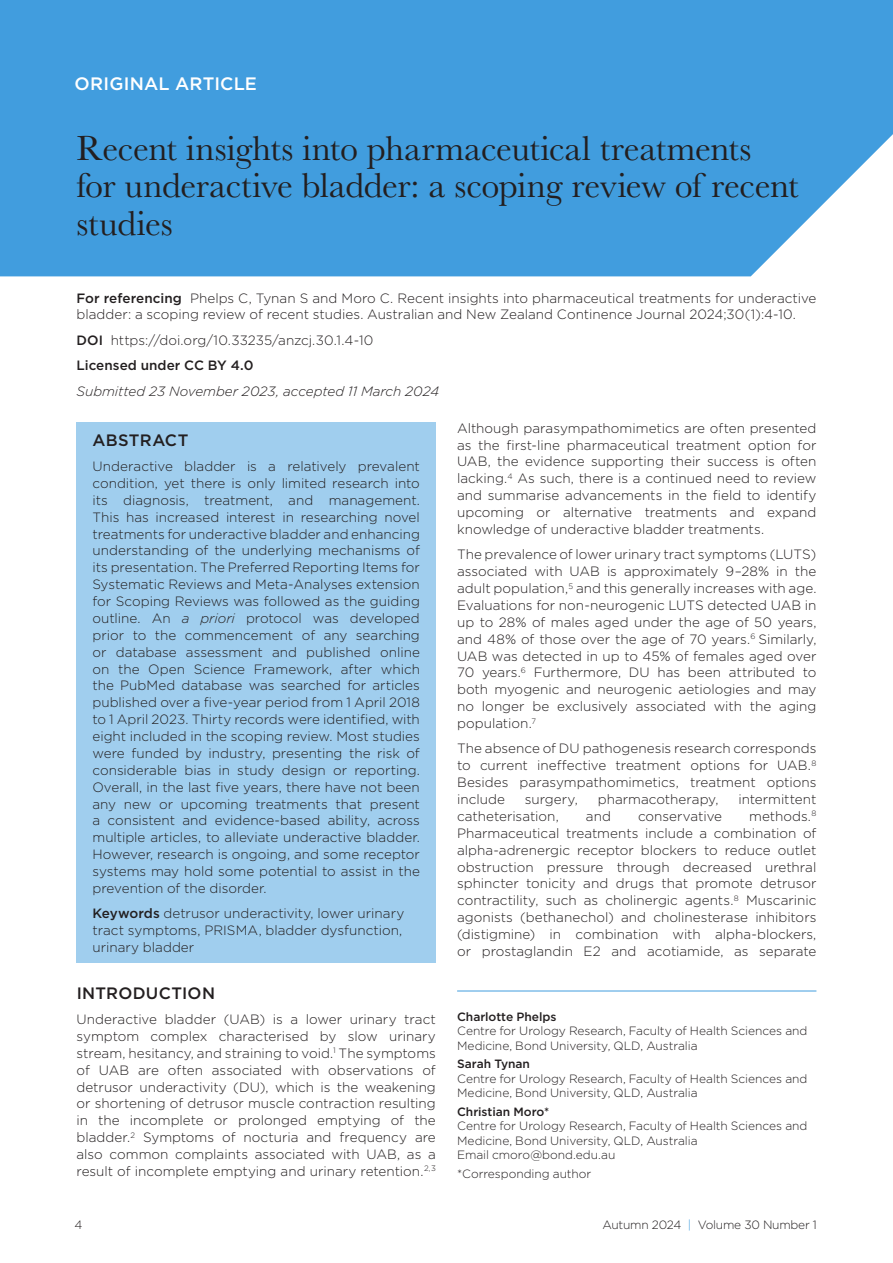
<style>
.page{position:relative;width:893px;height:1263px;background:#fff}
.page>*{position:absolute;margin:0;border:0;box-sizing:border-box;transform-origin:0 0}
.ANZCJ_Top_title{font:36px/37.5px "Baskerville";letter-spacing:-.005em;color:#231f20}
.t1{font:500 18px "Gotham Pro";letter-spacing:.01em;color:#fff}
.ANZCJ_Heading_1{font:500 16.5px "Gotham Pro";letter-spacing:.015em;color:#231f20}
.ANZCJ_Body_text{font:300 13.5px/16.8px "Gotham Pro";color:#231f20;text-align:justify}
.ANZCJ_Body_text-2{font:italic 300 13.5px "Gotham Pro";color:#231f20}
.ANZCJ_Body_text-3{font:500 13.5px "Gotham Pro";letter-spacing:.005em;color:#231f20}
.ANZCJ_Author_details{font:300 12px/14.4px "Gotham Pro";letter-spacing:-.005em;color:#231f20}
.ANZCJ_Author{font:500 12px "Gotham Pro";color:#231f20}
.ANZCJ_1st_author_-_rule_above{font:500 12px "Gotham Pro";letter-spacing:-.005em;color:#231f20}
.s1{font-weight:500}
.s2{font-style:italic}
.s3{color:#419dde}
</style>
<div class="page">
<div style="left:0;top:0;width:893px;height:276px;background:#419dde"></div>
<hr style="left:457px;top:991px;width:359px;height:1px;background:#419dde">
<div style="left:77px;top:423px;width:359px;height:540px;background:#a0ceee"></div>
<p class="t1" style="left:75px;top:73px;width:184px">ORIGINAL ARTICLE</p>
<p class="ANZCJ_Top_title" style="left:77px;top:130px;width:724px">Recent insights into pharmaceutical treatments for underactive bladder: a scoping review of recent studies</p>
<p class="ANZCJ_Body_text" style="left:77px;top:290px;width:741px"><span class="s1">For referencing</span> Phelps C, Tynan S and Moro C. Recent insights into pharmaceutical treatments for underactive bladder: a scoping review of recent studies. Australian and New Zealand Continence Journal 2024;30(1):4-10.</p>
<p class="ANZCJ_Body_text" style="left:77px;top:332px;width:298px"><span class="s1">DOI</span> https://doi.org/10.33235/anzcj.30.1.4-10</p>
<p class="ANZCJ_Body_text-3" style="left:77px;top:358px;width:178px">Licensed under CC BY 4.0</p>
<p class="ANZCJ_Body_text-2" style="left:77px;top:383px;width:364px">Submitted 23 November 2023, accepted 11 March 2024</p>
<p class="ANZCJ_Heading_1" style="left:93px;top:430px;width:97px">ABSTRACT</p>
<p class="ANZCJ_Body_text" style="left:92px;top:458px;width:329px">Underactive bladder is a relatively prevalent condition, yet there is only limited research into its diagnosis, treatment, and management.<br>This has increased interest in researching novel treatments for underactive bladder and enhancing understanding of the underlying mechanisms of its presentation. The Preferred Reporting Items for Systematic Reviews and Meta-Analyses extension for Scoping Reviews was followed as the guiding outline. An <span class="s2">a priori</span> protocol was developed prior to the commencement of any searching or database assessment and published online on the Open Science Framework, after which the PubMed database was searched for articles published over a five-year period from 1 April 2018 to 1 April 2023. Thirty records were identified, with eight included in the scoping review. Most studies were funded by industry, presenting the risk of considerable bias in study design or reporting.<br>Overall, in the last five years, there have not been any new or upcoming treatments that present a consistent and evidence-based ability, across multiple articles, to alleviate underactive bladder.<br>However, research is ongoing, and some receptor systems may hold some potential to assist in the prevention of the disorder.</p>
<p class="ANZCJ_Body_text" style="left:92px;top:905px;width:313px;text-align:left"><span class="s1">Keywords</span> detrusor underactivity, lower urinary tract symptoms, PRISMA, bladder dysfunction, urinary bladder</p>
<p class="ANZCJ_Heading_1" style="left:77px;top:983px;width:140px">INTRODUCTION</p>
<p class="ANZCJ_Body_text" style="left:77px;top:1011px;width:361px">Underactive bladder (UAB) is a lower urinary tract symptom complex characterised by slow urinary stream, hesitancy, and straining to void.<sup>1</sup> The symptoms of UAB are often associated with observations of detrusor underactivity (DU), which is the weakening or shortening of detrusor muscle contraction resulting in the incomplete or prolonged emptying of the bladder.<sup>2</sup> Symptoms of nocturia and frequency are also common complaints associated with UAB, as a result of incomplete emptying and urinary retention.<sup>2,3</sup></p>
<p class="ANZCJ_Body_text" style="left:457px;top:420px;width:361px">Although parasympathomimetics are often presented as the first-line pharmaceutical treatment option for UAB, the evidence supporting their success is often lacking.<sup>4</sup> As such, there is a continued need to review and summarise advancements in the field to identify upcoming or alternative treatments and expand knowledge of underactive bladder treatments.</p>
<p class="ANZCJ_Body_text" style="left:457px;top:546px;width:361px">The prevalence of lower urinary tract symptoms (LUTS) associated with UAB is approximately 9–28% in the adult population,<sup>5</sup> and this generally increases with age.<br>Evaluations for non-neurogenic LUTS detected UAB in up to 28% of males aged under the age of 50 years, and 48% of those over the age of 70 years.<sup>6</sup> Similarly, UAB was detected in up to 45% of females aged over 70 years.<sup>6</sup> Furthermore, DU has been attributed to both myogenic and neurogenic aetiologies and may no longer be exclusively associated with the aging population.<sup>7</sup></p>
<p class="ANZCJ_Body_text" style="left:457px;top:740px;width:361px">The absence of DU pathogenesis research corresponds to current ineffective treatment options for UAB.<sup>8<br></sup>Besides parasympathomimetics, treatment options include</p>
<p class="ANZCJ_Body_text" style="left:525px;top:791px;width:55px">surgery,</p>
<p class="ANZCJ_Body_text" style="left:598px;top:791px;width:122px">pharmacotherapy,</p>
<p class="ANZCJ_Body_text" style="left:738px;top:791px;width:79px">intermittent</p>
<p class="ANZCJ_Body_text" style="left:457px;top:808px;width:103px">catheterisation,</p>
<p class="ANZCJ_Body_text" style="left:586px;top:808px;width:27px">and</p>
<p class="ANZCJ_Body_text" style="left:638px;top:808px;width:86px">conservative</p>
<p class="ANZCJ_Body_text" style="left:457px;top:808px;width:361px;text-indent:292px">methods.<sup>8<br></sup>Pharmaceutical treatments include a combination of alpha-adrenergic receptor blockers to reduce outlet obstruction pressure through decreased urethral sphincter tonicity and drugs that promote detrusor contractility, such as cholinergic agents.<sup>8</sup> Muscarinic agonists (bethanechol) and cholinesterase inhibitors (distigmine) in combination with alpha-blockers, or prostaglandin E2 and acotiamide, as separate</p>
<p class="ANZCJ_1st_author_-_rule_above" style="left:457px;top:1010px;width:101px">Charlotte Phelps</p>
<p class="ANZCJ_Author_details" style="left:457px;top:1024px;width:352px">Centre for Urology Research, Faculty of Health Sciences and<br>Medicine, Bond University, QLD, Australia</p>
<p class="ANZCJ_Author" style="left:457px;top:1057px;width:74px">Sarah Tynan</p>
<p class="ANZCJ_Author_details" style="left:457px;top:1071px;width:352px">Centre for Urology Research, Faculty of Health Sciences and<br>Medicine, Bond University, QLD, Australia</p>
<p class="ANZCJ_Author" style="left:457px;top:1105px;width:94px">Christian Moro*</p>
<p class="ANZCJ_Author_details" style="left:457px;top:1119px;width:352px">Centre for Urology Research, Faculty of Health Sciences and<br>Medicine, Bond University, QLD, Australia<br>Email cmoro@bond.edu.au</p>
<p class="ANZCJ_Author_details" style="left:457px;top:1166px;width:136px">*Corresponding author</p>
<p class="ANZCJ_Author_details" style="left:74px;top:1218px;width:9px">4</p>
<p class="ANZCJ_Author_details" style="left:602px;top:1218px;width:216px">Autumn 2024 <span class="s3">|</span> Volume 30 Number 1</p>
</div>
